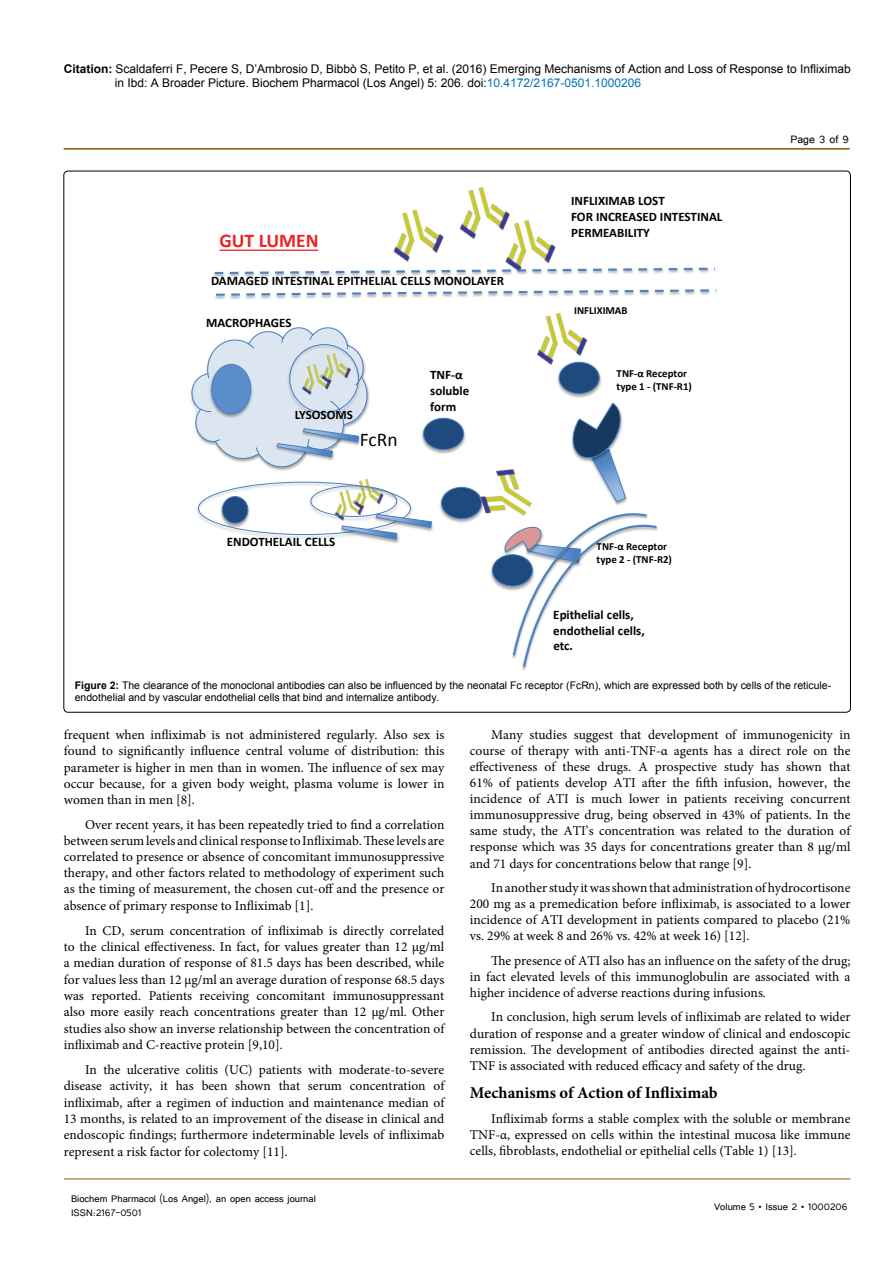
<style>
.page{position:relative;width:893px;height:1263px;background:#fff}
.page>*{position:absolute;margin:0;border:0;box-sizing:border-box;transform-origin:0 0}
.t1{font:700 19.5px "Calibri";color:#ed2224}
.t2{font:19.5px "Calibri";color:#000}
.t3{font:700 16.5px "Minion Pro";color:#000}
.t4{font:13.5px/16px "Minion Pro";color:#000;text-align:justify}
.t5{font:13.5px "Tunga";color:#000}
.t6{font:700 12.9px/15.6px "Calibri";color:#000}
.t7{font:12px/14.4px "Arial";color:#000}
.t8{font:12px/14.4px "Tunga";color:#000}
.t9{font:700 10.8px/12.9px "Calibri";color:#000}
.t10{font:10.5px/12.6px "Arial";color:#000}
.s1{font-weight:700}
.s2{color:#0072bc}
</style>
<div class="page">
<hr style="left:64px;top:148px;width:786px;height:2px;background:#905501">
<hr style="left:64px;top:1179px;width:786px;height:1px;background:#905501">
<img style="left:439px;top:486px;width:28px;height:37px">
<div style="left:441px;top:487px;width:41px;height:32px;background:#1f4a7e;border-radius:50%"></div>
<div style="left:441px;top:487px;width:41px;height:32px;border:1px solid #4a7fbc;border-radius:50%"></div>
<img style="left:421px;top:417px;width:45px;height:37px">
<div style="left:423px;top:418px;width:41px;height:32px;background:#1f4a7e;border-radius:50%"></div>
<div style="left:423px;top:418px;width:41px;height:32px;border:1px solid #4a7fbc;border-radius:50%"></div>
<img style="left:490px;top:557px;width:13px;height:32px">
<div style="left:492px;top:555px;width:40px;height:31px;background:#1f4a7e;border-radius:50%"></div>
<div style="left:492px;top:554px;width:41px;height:32px;border:1px solid #4a7fbc;border-radius:50%"></div>
<img style="left:557px;top:367px;width:45px;height:31px">
<div style="left:559px;top:362px;width:40px;height:32px;background:#1f4a7e;border-radius:50%"></div>
<div style="left:559px;top:362px;width:41px;height:32px;border:1px solid #4a7fbc;border-radius:50%"></div>
<svg style="left:503px;top:402px;width:155px;height:267px"></svg>
<img style="left:467px;top:434px;width:96px;height:102px">
<img style="left:537px;top:312px;width:57px;height:68px">
<svg style="left:220px;top:250px;width:98px;height:1px"></svg>
<img style="left:215px;top:297px;width:230px;height:3px">
<svg style="left:215px;top:289px;width:502px;height:8px"></svg>
<img style="left:393px;top:209px;width:27px;height:53px">
<img style="left:420px;top:187px;width:78px;height:66px">
<img style="left:466px;top:207px;width:90px;height:59px">
<img style="left:197px;top:481px;width:215px;height:58px">
<img style="left:311px;top:482px;width:30px;height:47px">
<img style="left:330px;top:479px;width:57px;height:5px">
<img style="left:307px;top:484px;width:94px;height:38px">
<div style="left:310px;top:485px;width:87px;height:32px;border:1px solid #4a7fbc;border-radius:50%"></div>
<img style="left:338px;top:524px;width:61px;height:20px">
<svg style="left:341px;top:513px;width:92px;height:27px"></svg>
<svg style="left:190px;top:327px;width:180px;height:143px"></svg>
<img style="left:214px;top:266px;width:308px;height:12px">
<svg style="left:214px;top:267px;width:502px;height:8px"></svg>
<p class="t7" style="left:115px;top:61px;width:737px;text-indent:-51px"><span class="s1">Citation:</span> Scaldaferri F, Pecere S, D’Ambrosio D, Bibbò S, Petito P, et al. (2016) Emerging Mechanisms of Action and Loss of Response to Infliximab in Ibd: A Broader Picture. Biochem Pharmacol (Los Angel) 5: 206. doi:<span class="s2">10.4172/2167-0501.1000206</span></p>
<h1 class="t1" style="left:220px;top:228px;width:100px">GUT LUMEN</h1>
<p class="t6" style="left:211px;top:273px;width:294px">DAMAGED INTESTINAL EPITHELIAL CELLS MONOLAYER</p>
<p class="t6" style="left:206px;top:315px;width:87px">MACROPHAGES</p>
<p class="t6" style="left:571px;top:193px;width:153px">INFLIXIMAB LOST<br>FOR INCREASED INTESTINAL<br>PERMEABILITY</p>
<p class="t9" style="left:574px;top:304px;width:55px">INFLIXIMAB</p>
<p class="t6" style="left:295px;top:407px;width:60px">LYSOSOMS</p>
<h1 class="t2" style="left:360px;top:427px;width:39px">FcRn</h1>
<p class="t6" style="left:430px;top:367px;width:41px">TNF-α soluble form</p>
<p class="t9" style="left:617px;top:367px;width:77px">TNF-α Receptor type 1 - (TNF-R1)</p>
<p class="t6" style="left:227px;top:534px;width:110px">ENDOTHELAIL CELLS</p>
<p class="t9" style="left:597px;top:540px;width:77px">TNF-α Receptor type 2 - (TNF-R2)</p>
<p class="t6" style="left:553px;top:607px;width:93px">Epithelial cells, endothelial cells, etc.</p>
<p class="t5" style="left:790px;top:131px;width:60px">Page 3 of 9</p>
<p class="t10" style="left:75px;top:679px;width:758px"><span class="s1">Figure 2:</span> The clearance of the monoclonal antibodies can also be influenced by the neonatal Fc receptor (FcRn), which are expressed both by cells of the reticule&shy;endothelial and by vascular endothelial cells that bind and internalize antibody.</p>
<p class="t4" style="left:64px;top:727px;width:382px">frequent when infliximab is not administered regularly. Also sex is found to significantly influence central volume of distribution: this parameter is higher in men than in women. The influence of sex may occur because, for a given body weight, plasma volume is lower in women than in men [8].</p>
<p class="t4" style="left:64px;top:816px;width:382px;text-indent:21px">Over recent years, it has been repeatedly tried to find a correlation between serum levels and clinical response to Infliximab. These levels are correlated to presence or absence of concomitant immunosuppressive therapy, and other factors related to methodology of experiment such as the timing of measurement, the chosen cut-off and the presence or absence of primary response to Infliximab [1].</p>
<p class="t4" style="left:64px;top:922px;width:382px;text-indent:21px">In CD, serum concentration of infliximab is directly correlated to the clinical effectiveness. In fact, for values greater than 12 µg/ml a median duration of response of 81.5 days has been described, while for values less than 12 µg/ml an average duration of response 68.5 days was reported. Patients receiving concomitant immunosuppressant also more easily reach concentrations greater than 12 µg/ml. Other studies also show an inverse relationship between the concentration of infliximab and C-reactive protein [9,10].</p>
<p class="t4" style="left:64px;top:1061px;width:382px;text-indent:21px">In the ulcerative colitis (UC) patients with moderate-to-severe disease activity, it has been shown that serum concentration of infliximab, after a regimen of induction and maintenance median of 13 months, is related to an improvement of the disease in clinical and endoscopic findings; furthermore indeterminable levels of infliximab represent a risk factor for colectomy [11].</p>
<p class="t8" style="left:71px;top:1190px;width:246px">Biochem Pharmacol (Los Angel), an open access journal<br>ISSN:2167-0501</p>
<p class="t4" style="left:470px;top:727px;width:382px;text-indent:21px">Many studies suggest that development of immunogenicity in course of therapy with anti-TNF-α agents has a direct role on the effectiveness of these drugs. A prospective study has shown that 61% of patients develop ATI after the fifth infusion, however, the incidence of ATI is much lower in patients receiving concurrent immunosuppressive drug, being observed in 43% of patients. In the same study, the ATI’s concentration was related to the duration of response which was 35 days for concentrations greater than 8 µg/ml and 71 days for concentrations below that range [9].</p>
<p class="t4" style="left:470px;top:880px;width:382px;text-indent:21px">In another study it was shown that administration of hydrocortisone 200 mg as a premedication before infliximab, is associated to a lower incidence of ATI development in patients compared to placebo (21% vs. 29% at week 8 and 26% vs. 42% at week 16) [12].</p>
<p class="t4" style="left:470px;top:952px;width:382px;text-indent:21px">The presence of ATI also has an influence on the safety of the drug; in fact elevated levels of this immunoglobulin are associated with a higher incidence of adverse reactions during infusions.</p>
<p class="t4" style="left:470px;top:1009px;width:382px;text-indent:21px">In conclusion, high serum levels of infliximab are related to wider duration of response and a greater window of clinical and endoscopic remission. The development of antibodies directed against the anti-TNF is associated with reduced efficacy and safety of the drug.</p>
<p class="t3" style="left:470px;top:1081px;width:249px">Mechanisms of Action of Infliximab</p>
<p class="t4" style="left:470px;top:1110px;width:382px;text-indent:21px">Infliximab forms a stable complex with the soluble or membrane TNF-α, expressed on cells within the intestinal mucosa like immune cells, fibroblasts, endothelial or epithelial cells (Table 1) [13].</p>
<p class="t8" style="left:714px;top:1199px;width:135px">Volume 5 • Issue 2 • 1000206</p>
</div>
